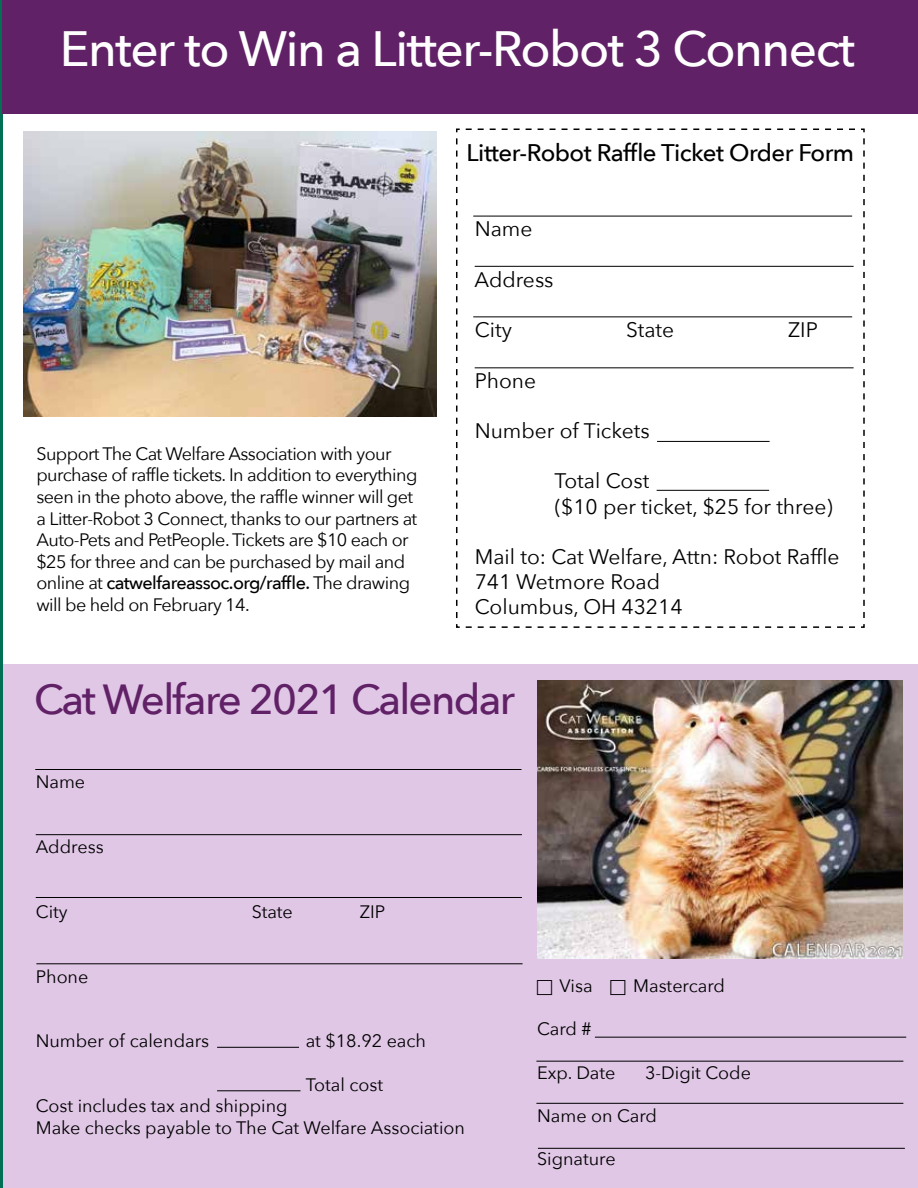
<style>
.page{position:relative;width:918px;height:1188px;background:#fff}
.page>*{position:absolute;margin:0;border:0;box-sizing:border-box;transform-origin:0 0}
.t1{font:500 49.5px "Avenir Next";letter-spacing:-.03em;color:#fff}
.t2{font:500 42px "Avenir Next";letter-spacing:-.04em;color:#612166}
.t3{font:500 24px "Avenir Next";letter-spacing:-.02em;color:#000}
.t4{font:21px/25.2px "Avenir Next";color:#000}
.t5{font:18px/21.6px "Avenir Next";letter-spacing:-.03em;color:#000}
.t6{font:18px/21.6px "Avenir Next";color:#000}
.t7{font:500 18px "Avenir Next";color:#000}
.s1{font-weight:500}
</style>
<div class="page">
<hr style="left:0;top:0;width:2px;height:1188px;background:#006f53">
<div style="left:3px;top:664px;width:915px;height:524px;background:#e0c7e6"></div>
<img style="left:538px;top:680px;width:365px;height:278px">
<hr style="left:35px;top:769px;width:486px;height:1px;background:#000">
<hr style="left:36px;top:834px;width:486px;height:1px;background:#000">
<hr style="left:36px;top:897px;width:486px;height:1px;background:#000">
<hr style="left:36px;top:963px;width:487px;height:1px;background:#000">
<hr style="left:217px;top:1047px;width:82px;height:1px;background:#000">
<hr style="left:217px;top:1090px;width:84px;height:1px;background:#000">
<hr style="left:595px;top:1037px;width:311px;height:1px;background:#000">
<hr style="left:536px;top:1061px;width:367px;height:1px;background:#000">
<hr style="left:536px;top:1103px;width:367px;height:1px;background:#000">
<hr style="left:538px;top:1148px;width:367px;height:1px;background:#000">
<div style="left:2px;top:0;width:916px;height:114px;background:#612166"></div>
<svg style="left:456px;top:128px;width:409px;height:500px"></svg>
<hr style="left:473px;top:216px;width:379px;height:1px;background:#000">
<hr style="left:475px;top:266px;width:379px;height:1px;background:#000">
<hr style="left:473px;top:316px;width:379px;height:1px;background:#000">
<hr style="left:475px;top:367px;width:379px;height:1px;background:#000">
<hr style="left:657px;top:441px;width:113px;height:1px;background:#000">
<hr style="left:657px;top:490px;width:112px;height:1px;background:#000">
<img style="left:24px;top:132px;width:412px;height:285px">
<h1 class="t1" style="left:60px;top:7px;width:797px">Enter to Win a Litter-Robot 3 Connect</h1>
<p class="t5" style="left:36px;top:442px;width:383px">Support The Cat Welfare Association with your purchase of raffle tickets. In addition to everything seen in the photo above, the raffle winner will get a Litter-Robot 3 Connect, thanks to our partners at Auto-Pets and PetPeople. Tickets are $10 each or $25 for three and can be purchased by mail and online at <span class="s1">catwelfareassoc.org/raffle.</span> The drawing will be held on February 14.</p>
<h3 class="t3" style="left:467px;top:132px;width:389px">Litter-Robot Raffle Ticket Order Form</h3>
<p class="t4" style="left:475px;top:216px;width:59px">Name</p>
<p class="t4" style="left:474px;top:266px;width:81px">Address</p>
<p class="t4" style="left:475px;top:316px;width:39px">City</p>
<p class="t4" style="left:626px;top:316px;width:50px">State</p>
<p class="t4" style="left:788px;top:316px;width:31px">ZIP</p>
<p class="t4" style="left:475px;top:367px;width:63px">Phone</p>
<p class="t4" style="left:475px;top:417px;width:177px">Number of Tickets</p>
<p class="t4" style="left:554px;top:468px;width:280px">Total Cost<br>($10 per ticket, $25 for three)</p>
<p class="t4" style="left:475px;top:543px;width:366px">Mail to: Cat Welfare, Attn: Robot Raffle<br>741 Wetmore Road<br>Columbus, OH 43214</p>
<h2 class="t2" style="left:34px;top:664px;width:482px">Cat Welfare 2021 Calendar</h2>
<p class="t5" style="left:36px;top:770px;width:51px">Name</p>
<p class="t6" style="left:36px;top:835px;width:69px">Address</p>
<p class="t5" style="left:36px;top:900px;width:33px">City</p>
<p class="t5" style="left:252px;top:900px;width:43px">State</p>
<p class="t5" style="left:360px;top:900px;width:27px">ZIP</p>
<p class="t5" style="left:36px;top:965px;width:54px">Phone</p>
<p class="t6" style="left:36px;top:1030px;width:175px">Number of calendars</p>
<p class="t6" style="left:306px;top:1030px;width:122px">at $18.92 each</p>
<p class="t6" style="left:306px;top:1073px;width:79px">Total cost</p>
<p class="t6" style="left:36px;top:1094px;width:431px">Cost includes tax and shipping<br>Make checks payable to The Cat Welfare Association</p>
<p class="t7" style="left:35px;top:1121px;width:12px">6</p>
<p class="t5" style="left:560px;top:974px;width:34px">Visa</p>
<p class="t6" style="left:633px;top:974px;width:93px">Mastercard</p>
<p class="t5" style="left:537px;top:1018px;width:56px">Card #</p>
<p class="t5" style="left:537px;top:1061px;width:80px">Exp. Date</p>
<p class="t6" style="left:645px;top:1061px;width:107px">3-Digit Code</p>
<p class="t6" style="left:537px;top:1104px;width:121px">Name on Card</p>
<p class="t6" style="left:537px;top:1147px;width:80px">Signature</p>
</div>
